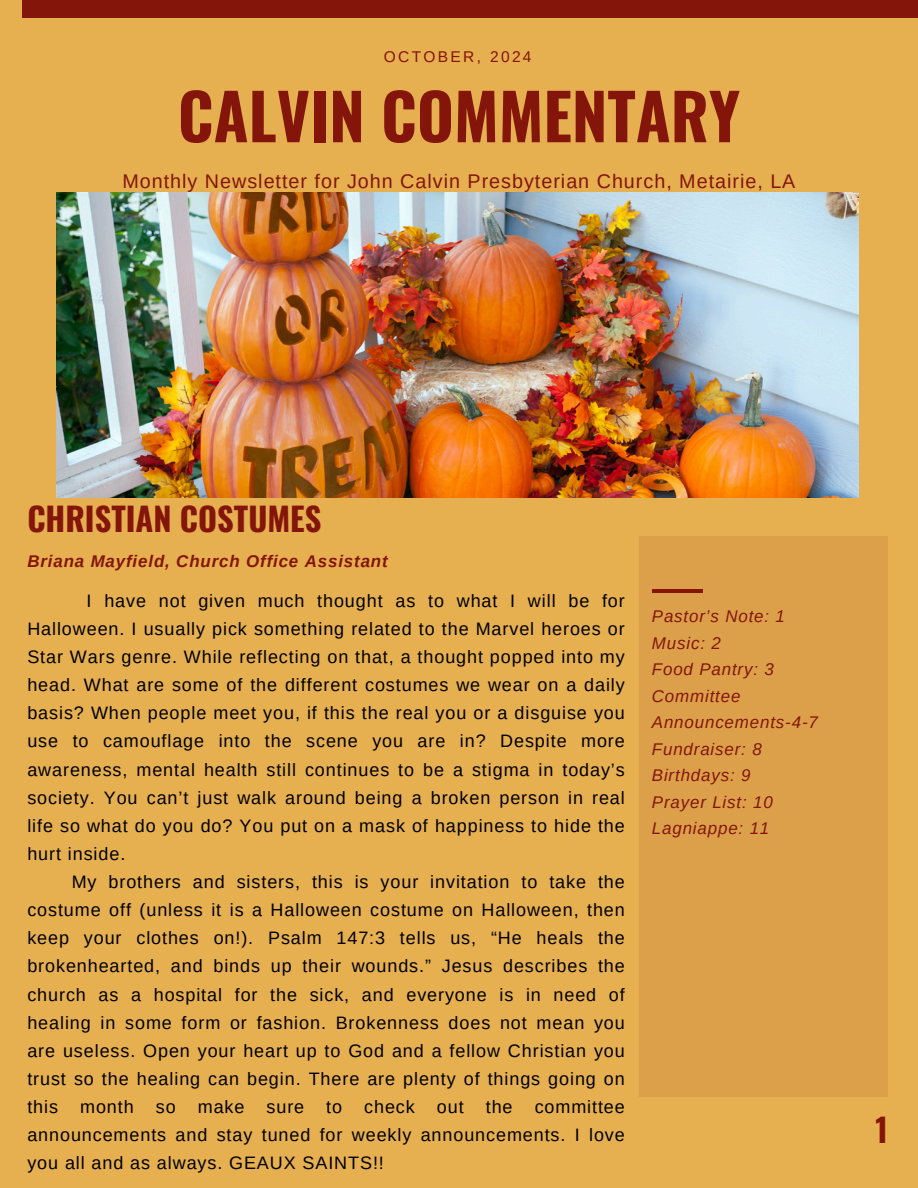
<style>
.page{position:relative;width:918px;height:1188px;background:#e6af50}
.page>*{position:absolute;margin:0;border:0;box-sizing:border-box;transform-origin:0 0}
.t1{font:700 63.45px "Oswald";color:#84150a}
.t2{font:700 32.4px "Oswald";color:#84150a}
.t3{font:19.8px "Arimo";letter-spacing:.05em;color:#84150a}
.t4{font:18px "Arimo";letter-spacing:.05em;color:#000}
.t5{font:italic 16.95px/26.4px "Arimo";letter-spacing:.05em;color:#84150a}
.t6{font:italic 700 16.95px "Arimo";letter-spacing:.05em;color:#84150a}
.t7{font:15.45px "Arimo";letter-spacing:.15em;color:#84150a}
</style>
<div class="page">
<div style="left:23px;top:0;width:895px;height:18px;background:#84150a"></div>
<div style="left:640px;top:536px;width:248px;height:560px;background:#dca04a"></div>
<hr style="left:652px;top:589px;width:51px;height:3px;background:#84150a">
<img style="left:57px;top:193px;width:802px;height:305px">
<h2 class="t7" style="left:384px;top:48px;width:149px">OCTOBER, 2024</h2>
<h3 class="t1" style="left:178px;top:67px;width:564px">CALVIN COMMENTARY</h3>
<p class="t3" style="left:122px;top:170px;width:675px">Monthly Newsletter for John Calvin Presbyterian Church, Metairie, LA</p>
<h5 class="t2" style="left:27px;top:493px;width:296px">CHRISTIAN COSTUMES</h5>
<h5 class="t6" style="left:27px;top:551px;width:362px">Briana Mayfield, Church Office Assistant</h5>
<h4 class="t4" style="left:87px;top:591px;width:540px">I have not given much thought as to what I will be for</h4>
<h4 class="t4" style="left:27px;top:619px;width:599px">Halloween. I usually pick something related to the Marvel heroes or</h4>
<h4 class="t4" style="left:27px;top:647px;width:599px">Star Wars genre. While reflecting on that, a thought popped into my</h4>
<h4 class="t4" style="left:27px;top:675px;width:599px">head. What are some of the different costumes we wear on a daily</h4>
<h4 class="t4" style="left:27px;top:703px;width:599px">basis? When people meet you, if this the real you or a disguise you</h4>
<h4 class="t4" style="left:27px;top:731px;width:599px">use to camouflage into the scene you are in? Despite more</h4>
<h4 class="t4" style="left:27px;top:759px;width:599px">awareness, mental health still continues to be a stigma in today’s</h4>
<h4 class="t4" style="left:27px;top:787px;width:599px">society. You can’t just walk around being a broken person in real</h4>
<h4 class="t4" style="left:27px;top:816px;width:599px">life so what do you do? You put on a mask of happiness to hide the</h4>
<h4 class="t4" style="left:27px;top:844px;width:99px">hurt inside.</h4>
<h4 class="t4" style="left:72px;top:872px;width:555px">My brothers and sisters, this is your invitation to take the</h4>
<h4 class="t4" style="left:27px;top:900px;width:599px">costume off (unless it is a Halloween costume on Halloween, then</h4>
<h4 class="t4" style="left:27px;top:928px;width:599px">keep your clothes on!). Psalm 147:3 tells us, “He heals the</h4>
<h4 class="t4" style="left:27px;top:956px;width:599px">brokenhearted, and binds up their wounds.” Jesus describes the</h4>
<h4 class="t4" style="left:27px;top:984px;width:599px">church as a hospital for the sick, and everyone is in need of</h4>
<h4 class="t4" style="left:27px;top:1012px;width:599px">healing in some form or fashion. Brokenness does not mean you</h4>
<h4 class="t4" style="left:27px;top:1041px;width:599px">are useless. Open your heart up to God and a fellow Christian you</h4>
<h4 class="t4" style="left:27px;top:1069px;width:599px">trust so the healing can begin. There are plenty of things going on</h4>
<h4 class="t4" style="left:27px;top:1097px;width:599px">this month so make sure to check out the committee</h4>
<h4 class="t4" style="left:27px;top:1125px;width:599px">announcements and stay tuned for weekly announcements. I love</h4>
<h4 class="t4" style="left:27px;top:1153px;width:358px">you all and as always. GEAUX SAINTS!!</h4>
<p class="t5" style="left:652px;top:603px;width:168px">Pastor’s Note: 1<br>Music: 2<br>Food Pantry: 3<br>Committee<br>Announcements-4-7<br>Fundraiser: 8<br>Birthdays: 9<br>Prayer List: 10<br>Lagniappe: 11</p>
<p class="t2" style="left:875px;top:1104px;width:14px">1</p>
</div>
